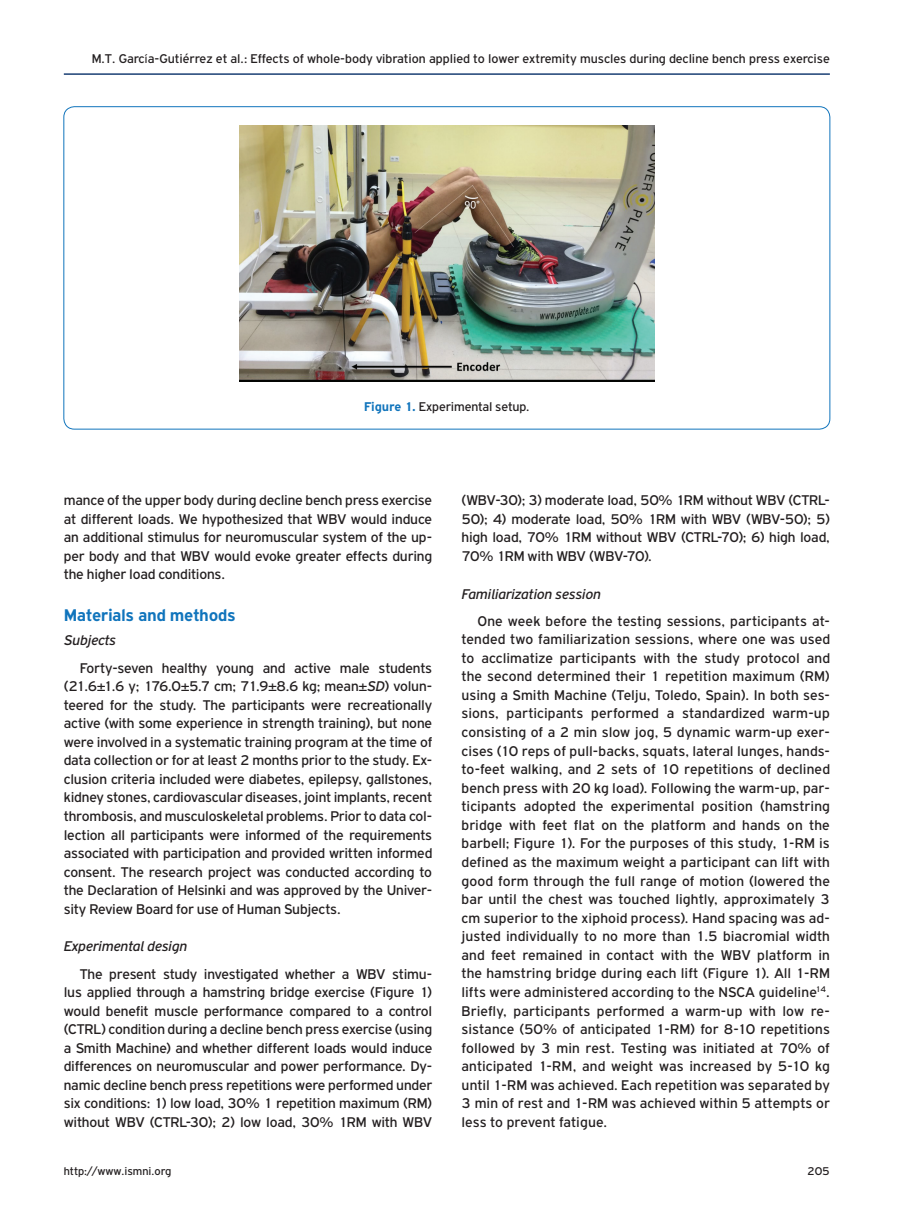
<style>
.page{position:relative;width:915px;height:1212px;background:#fff}
.page>*{position:absolute;margin:0;border:0;box-sizing:border-box;transform-origin:0 0}
.t1{font:700 18px "PF Highway Gothic";letter-spacing:-.02em;color:#1074bc}
.t2{font:15px/18.6px "PF Highway Gothic";letter-spacing:-.01em;color:#231f20;text-align:justify}
.t3{font:italic 15px "PF Highway Gothic";letter-spacing:-.015em;color:#231f20}
.t4{font:13.5px "PF Highway Gothic";color:#231f20}
.t5{font:12px "PF Highway Gothic";color:#231f20}
.s1{font-family:"Helvetica";font-size:12px}
.s2{font-weight:700;color:#1074bc}
.s3{font-family:"Helvetica"}
.s4{font-style:italic}
</style>
<div class="page">
<hr style="left:64px;top:73px;width:765px;height:2px;background:#1a3f74">
<img style="left:239px;top:125px;width:415px;height:256px">
<p class="t4" style="left:92px;top:51px;width:739px">M.T. Garc<span class="s1">í</span>a-Gutiérrez et al.: Effects of whole-body vibration applied to lower extremity muscles during decline bench press exercise</p>
<p class="t4" style="left:364px;top:399px;width:167px"><span class="s2">Figure 1.</span> Experimental setup.</p>
<p class="t2" style="left:64px;top:491px;width:370px">mance of the upper body during decline bench press exercise at different loads. We hypothesized that WBV would induce an additional stimulus for neuromuscular system of the up&shy;per body and that WBV would evoke greater effects during the higher load conditions.</p>
<p class="t1" style="left:64px;top:605px;width:173px">Materials and methods</p>
<p class="t3" style="left:64px;top:632px;width:54px">Subjects</p>
<p class="t2" style="left:64px;top:658px;width:370px;text-indent:16px">Forty-seven healthy young and active male students (21.6<span class="s3">±</span>1.6 y; 176.0<span class="s3">±</span>5.7 cm; 71.9<span class="s3">±</span>8.6 kg; mean<span class="s3">±</span><span class="s4">SD</span>) volun&shy;teered for the study. The participants were recreationally active (with some experience in strength training), but none were involved in a systematic training program at the time of data collection or for at least 2 months prior to the study. Ex&shy;clusion criteria included were diabetes, epilepsy, gallstones, kidney stones, cardiovascular diseases, joint implants, recent thrombosis, and musculoskeletal problems. Prior to data col&shy;lection all participants were informed of the requirements associated with participation and provided written informed consent. The research project was conducted according to the Declaration of Helsinki and was approved by the Univer&shy;sity Review Board for use of Human Subjects.</p>
<p class="t3" style="left:64px;top:938px;width:125px">Experimental design</p>
<p class="t2" style="left:64px;top:964px;width:370px;text-indent:16px">The present study investigated whether a WBV stimu&shy;lus applied through a hamstring bridge exercise (Figure 1) would benefit muscle performance compared to a control (CTRL) condition during a decline bench press exercise (using a Smith Machine) and whether different loads would induce differences on neuromuscular and power performance. Dy&shy;namic decline bench press repetitions were performed under six conditions: 1) low load, 30% 1 repetition maximum (RM) without WBV (CTRL-30); 2) low load, 30% 1RM with WBV</p>
<p class="t2" style="left:461px;top:491px;width:370px">(WBV-30); 3) moderate load, 50% 1RM without WBV (CTRL-50); 4) moderate load, 50% 1RM with WBV (WBV-50); 5) high load, 70% 1RM without WBV (CTRL-70); 6) high load, 70% 1RM with WBV (WBV-70).</p>
<p class="t3" style="left:461px;top:586px;width:141px">Familiarization session</p>
<p class="t2" style="left:461px;top:611px;width:370px;text-indent:16px">One week before the testing sessions, participants at&shy;tended two familiarization sessions, where one was used to acclimatize participants with the study protocol and the second determined their 1 repetition maximum (RM) using a Smith Machine (Telju, Toledo, Spain). In both ses&shy;sions, participants performed a standardized warm-up consisting of a 2 min slow jog, 5 dynamic warm-up exer&shy;cises (10 reps of pull-backs, squats, lateral lunges, hands&shy;to-feet walking, and 2 sets of 10 repetitions of declined bench press with 20 kg load). Following the warm-up, par&shy;ticipants adopted the experimental position (hamstring bridge with feet flat on the platform and hands on the barbell; Figure 1). For the purposes of this study, 1-RM is defined as the maximum weight a participant can lift with good form through the full range of motion (lowered the bar until the chest was touched lightly, approximately 3 cm superior to the xiphoid process). Hand spacing was ad&shy;justed individually to no more than 1.5 biacromial width and feet remained in contact with the WBV platform in the hamstring bridge during each lift (Figure 1). All 1-RM lifts were administered according to the NSCA guideline<sup>14</sup>.<br>Briefly, participants performed a warm-up with low re&shy;sistance (50% of anticipated 1-RM) for 8-10 repetitions followed by 3 min rest. Testing was initiated at 70% of anticipated 1-RM, and weight was increased by 5-10 kg until 1-RM was achieved. Each repetition was separated by 3 min of rest and 1-RM was achieved within 5 attempts or less to prevent fatigue.</p>
<p class="t5" style="left:64px;top:1165px;width:109px">http://www.ismni.org</p>
<p class="t5" style="left:806px;top:1165px;width:24px">205</p>
</div>
